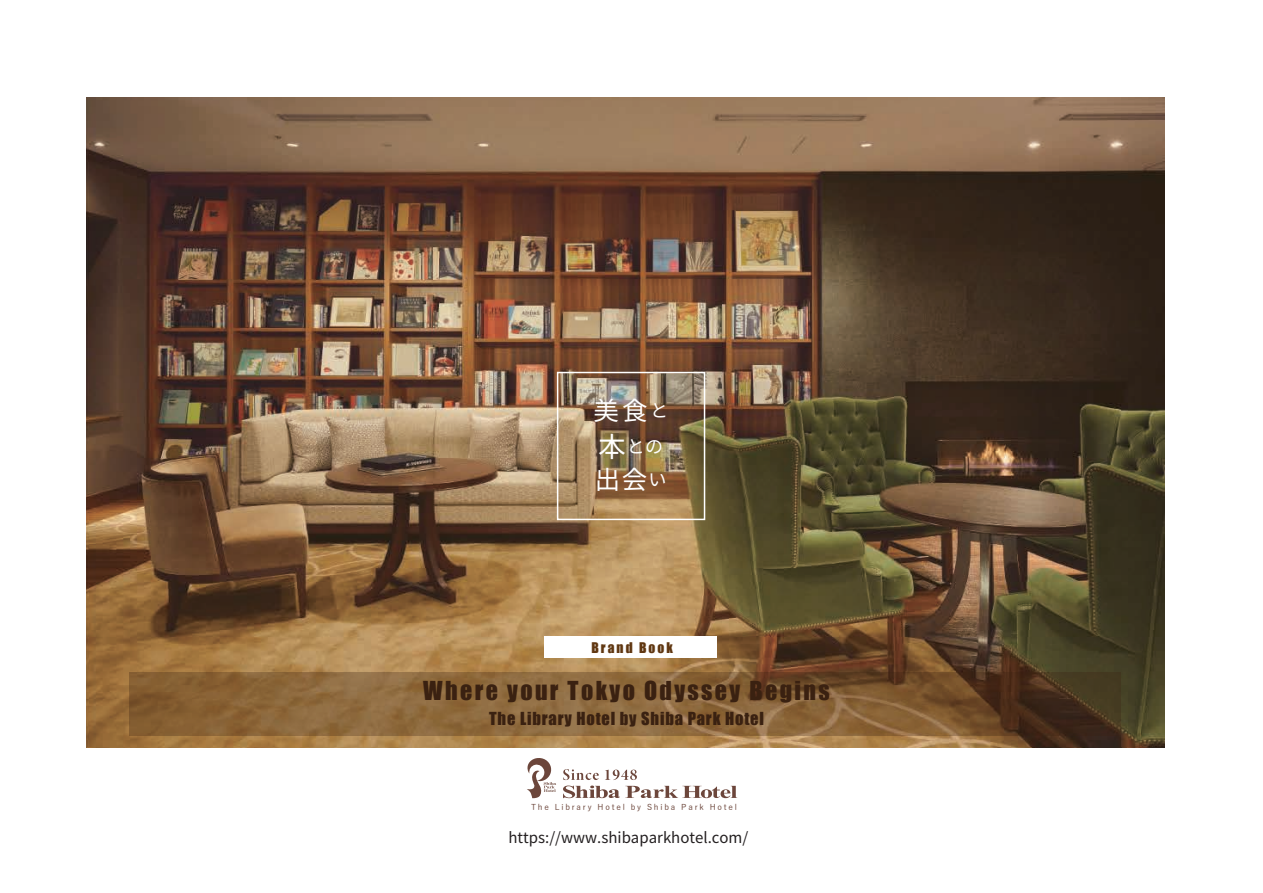
<style>
.page{position:relative;width:1263px;height:893px;background:#fff}
.page>*{position:absolute;margin:0;border:0;box-sizing:border-box;transform-origin:0 0}
.t1{font:25.5px "Source Han Sans JP";color:#fff}
.t2{font:24px "Impact";letter-spacing:.1em;color:#3a2111}
.t3{font:18px "Source Han Sans JP";color:#fff}
.t4{font:16.5px "Impact";letter-spacing:.05em;color:#3a2111}
.t5{font:15px "Source Han Sans JP";color:#231f20}
.t6{font:13.5px "Impact";letter-spacing:.15em;color:#603711}
.t7{font:500 8.1px "Yu Gothic";letter-spacing:.225em;color:#6c463b}
.s1{font-size:18px}
.s2{font-size:27.75px}
</style>
<div class="page">
<img style="left:86px;top:97px;width:1078px;height:650px">
<svg style="left:527px;top:758px;width:29px;height:40px"></svg>
<svg style="left:563px;top:769px;width:174px;height:29px"></svg>
<div style="left:557px;top:372px;width:148px;height:148px;border:2px solid #fff"></div>
<svg style="left:130px;top:672px;width:991px;height:63px;background:#7f5d36"></svg>
<div style="left:544px;top:637px;width:173px;height:21px;background:#fff"></div>
<h1 class="t1" style="left:593px;top:396px;width:76px">美食<span class="s1">と</span></h1>
<h3 class="t3" style="left:598px;top:436px;width:66px"><span class="s2">本</span>との</h3>
<h1 class="t1" style="left:595px;top:465px;width:73px">出会<span class="s1">い</span></h1>
<h3 class="t6" style="left:591px;top:638px;width:83px">Brand Book</h3>
<h2 class="t2" style="left:423px;top:672px;width:408px">Where your Tokyo Odyssey Begins</h2>
<h3 class="t4" style="left:489px;top:706px;width:276px">The Library Hotel by Shiba Park Hotel</h3>
<p class="t7" style="left:531px;top:799px;width:207px">The Library Hotel by Shiba Park Hotel</p>
<h3 class="t5" style="left:508px;top:829px;width:241px">https://www.shibaparkhotel.com/</h3>
</div>
